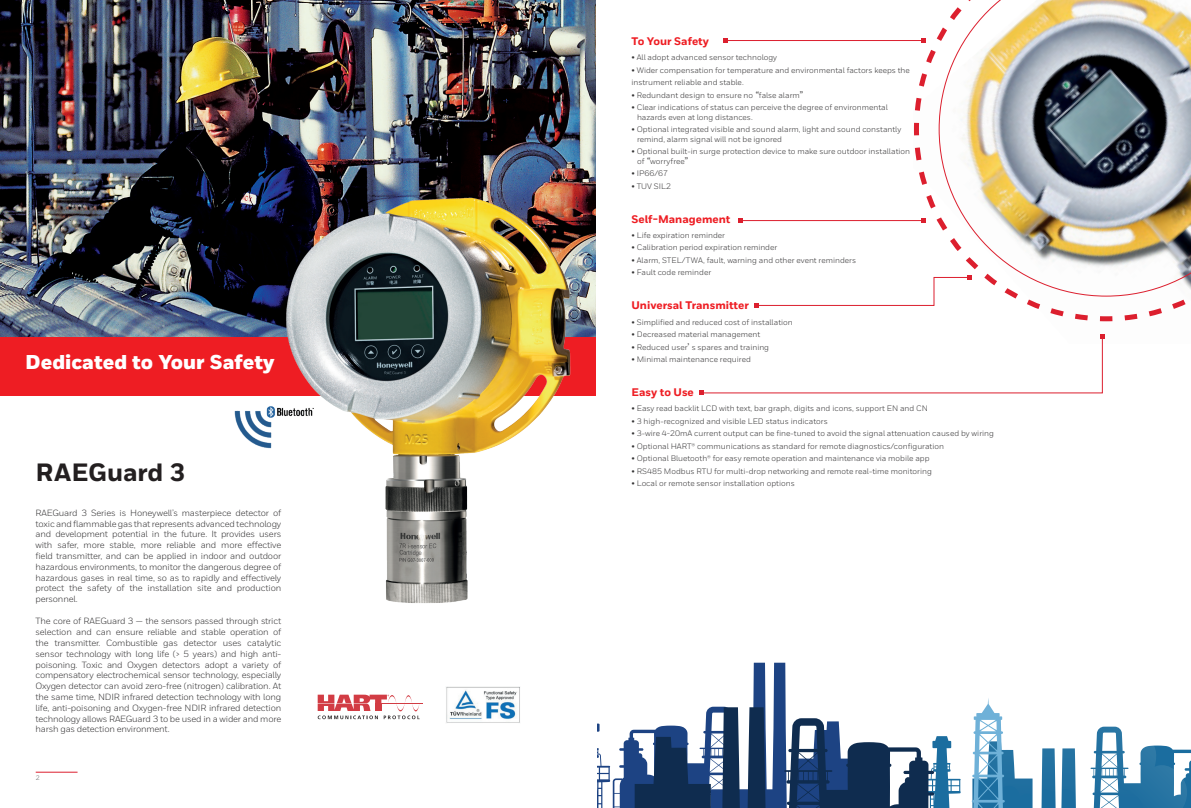
<style>
.page{position:relative;width:1191px;height:808px;background:#fff}
.page>*{position:absolute;margin:0;border:0;box-sizing:border-box;transform-origin:0 0}
.t1{font:800 25px "Honeywell Sans";color:#231f20}
.t2{font:900 20px "Honeywell Sans";color:#fff}
.t3{font:800 11px "Honeywell Sans";color:#ee1d23}
.t4{font:9px/10.8px "Honeywell Sans";letter-spacing:-.02em;color:#333233;text-align:justify}
.t5{font:8px/9.6px "Honeywell Sans";color:#333233}
.t6{font:6.5px "Honeywell Sans";color:#636366}
.s1{font-family:"Source Han Sans CN"}
</style>
<div class="page">
<hr style="left:36px;top:772px;width:42px;height:1px;background:#dc1f2e">
<svg style="left:711px;top:662px;width:280px;height:45px"></svg>
<svg style="left:597px;top:707px;width:594px;height:101px"></svg>
<svg style="left:914px;top:122px;width:272px;height:200px"></svg>
<img style="left:938px;top:0;width:253px;height:297px">
<hr style="left:725px;top:40px;width:199px;height:1px;background:#dc1f2e">
<svg style="left:723px;top:39px;width:4px;height:4px"></svg>
<svg style="left:915px;top:0;width:178px;height:122px"></svg>
<hr style="left:740px;top:220px;width:184px;height:1px;background:#dc1f2e">
<svg style="left:738px;top:219px;width:4px;height:4px"></svg>
<svg style="left:754px;top:142px;width:345px;height:180px"></svg>
<svg style="left:699px;top:335px;width:405px;height:60px"></svg>
<img style="left:0;top:0;width:595px;height:337px">
<div style="left:0;top:337px;width:595px;height:58px;background:#ee1d23"></div>
<svg style="left:317px;top:694px;width:106px;height:26px"></svg>
<img style="left:446px;top:686px;width:74px;height:37px">
<img style="left:272px;top:175px;width:324px;height:428px">
<img style="left:234px;top:398px;width:79px;height:57px">
<h2 class="t2" style="left:25px;top:349px;width:251px">Dedicated to Your Safety</h2>
<h1 class="t1" style="left:36px;top:457px;width:151px">RAEGuard 3</h1>
<p class="t4" style="left:36px;top:507px;width:247px">RAEGuard 3 Series is Honeywell’s masterpiece detector of toxic and flammable gas that represents advanced technology and development potential in the future. It provides users with safer, more stable, more reliable and more effective field transmitter, and can be applied in indoor and outdoor hazardous environments, to monitor the dangerous degree of hazardous gases in real time, so as to rapidly and effectively protect the safety of the installation site and production personnel.</p>
<p class="t4" style="left:36px;top:616px;width:247px">The core of RAEGuard 3 — the sensors passed through strict selection and can ensure reliable and stable operation of the transmitter. Combustible gas detector uses catalytic sensor technology with long life (&gt; 5 years) and high anti&shy;poisoning. Toxic and Oxygen detectors adopt a variety of compensatory electrochemical sensor technology, especially Oxygen detector can avoid zero-free (nitrogen) calibration. At the same time, NDIR infrared detection technology with long life, anti-poisoning and Oxygen-free NDIR infrared detection technology allows RAEGuard 3 to be used in a wider and more harsh gas detection environment.</p>
<p class="t6" style="left:36px;top:774px;width:6px">2</p>
<h3 class="t3" style="left:631px;top:34px;width:79px">To Your Safety</h3>
<p class="t5" style="left:631px;top:53px;width:147px">• All adopt advanced sensor technology</p>
<p class="t5" style="left:631px;top:64px;width:280px;line-height:12.4px">• Wider compensation for temperature and environmental factors keeps the instrument reliable and stable.</p>
<p class="t5" style="left:631px;top:90px;width:178px">• Redundant design to ensure no <span class="s1">“</span>false alarm<span class="s1">”</span></p>
<p class="t5" style="left:637px;top:102px;width:252px;text-indent:-6px">• Clear indications of status can perceive the degree of environmental hazards even at long distances.</p>
<p class="t5" style="left:637px;top:124px;width:266px;text-indent:-6px">• Optional integrated visible and sound alarm, light and sound constantly remind, alarm signal will not be ignored</p>
<p class="t5" style="left:637px;top:146px;width:275px;text-indent:-6px">• Optional built-in surge protection device to make sure outdoor installation of <span class="s1">“</span>worryfree<span class="s1">”</span></p>
<p class="t5" style="left:631px;top:168px;width:38px">• IP66/67</p>
<p class="t5" style="left:631px;top:181px;width:41px">• TUV SIL2</p>
<h3 class="t3" style="left:631px;top:212px;width:100px">Self-Management</h3>
<p class="t5" style="left:631px;top:230px;width:95px">• Life expiration reminder</p>
<p class="t5" style="left:631px;top:243px;width:147px">• Calibration period expiration reminder</p>
<p class="t5" style="left:631px;top:255px;width:226px">• Alarm, STEL/TWA, fault, warning and other event reminders</p>
<p class="t5" style="left:631px;top:268px;width:81px">• Fault code reminder</p>
<h3 class="t3" style="left:631px;top:299px;width:119px">Universal Transmitter</h3>
<p class="t5" style="left:631px;top:317px;width:163px">• Simplified and reduced cost of installation</p>
<p class="t5" style="left:631px;top:330px;width:130px">• Decreased material management</p>
<p class="t5" style="left:631px;top:342px;width:139px">• Reduced user<span class="s1">’</span>s spares and training</p>
<p class="t5" style="left:631px;top:354px;width:121px">• Minimal maintenance required</p>
<h3 class="t3" style="left:631px;top:386px;width:64px">Easy to Use</h3>
<p class="t5" style="left:631px;top:404px;width:298px">• Easy read backlit LCD with text, bar graph, digits and icons, support EN and CN</p>
<p class="t5" style="left:631px;top:416px;width:198px">• 3 high-recognized and visible LED status indicators</p>
<p class="t5" style="left:631px;top:429px;width:364px">• 3-wire 4-20mA current output can be fine-tuned to avoid the signal attenuation caused by wiring</p>
<p class="t5" style="left:631px;top:441px;width:314px">• Optional HART® communications as standard for remote diagnostics/configuration</p>
<p class="t5" style="left:631px;top:454px;width:300px">• Optional Bluetooth® for easy remote operation and maintenance via mobile app</p>
<p class="t5" style="left:631px;top:466px;width:302px">• RS485 Modbus RTU for multi-drop networking and remote real-time monitoring</p>
<p class="t5" style="left:631px;top:478px;width:165px">• Local or remote sensor installation options</p>
</div>
